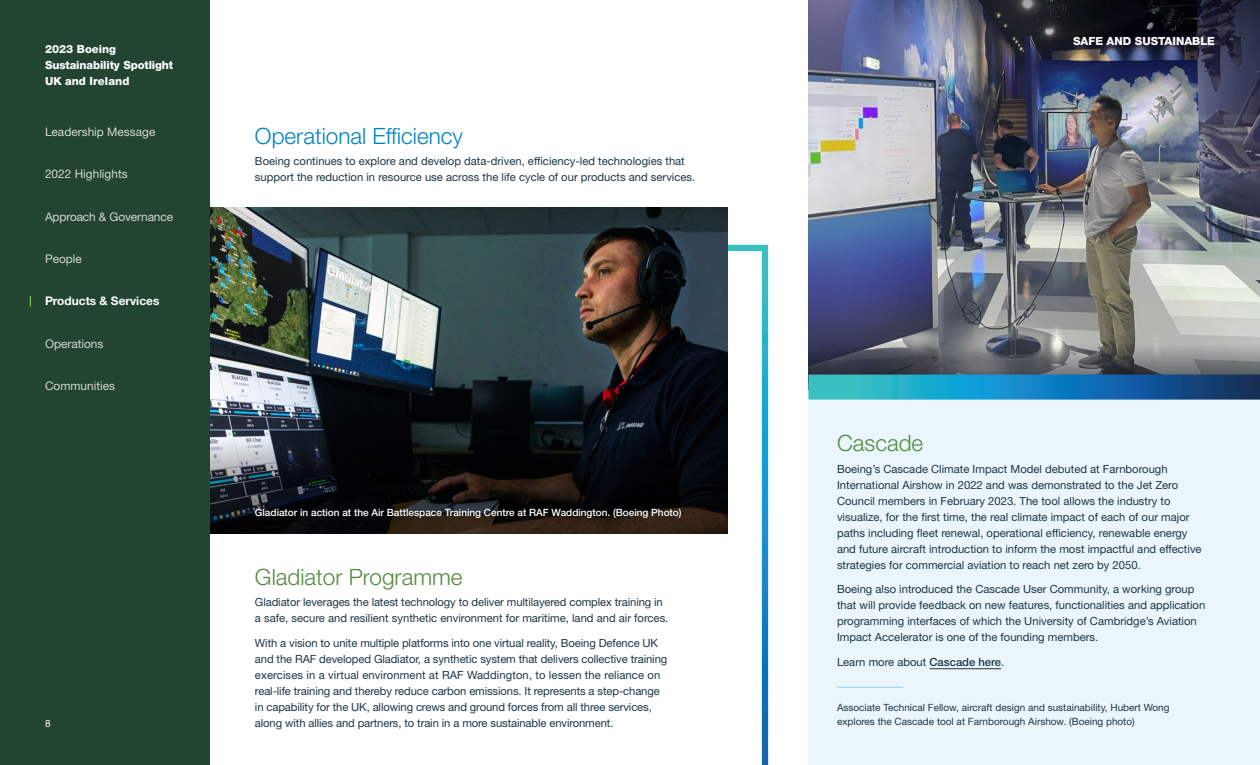
<style>
.page{position:relative;width:1260px;height:765px;background:#fff}
.page>*{position:absolute;margin:0;border:0;box-sizing:border-box;transform-origin:0 0}
.Headline_-_Spotlight{font:300 22.5px "Helvetica Neue LT Std";color:#528b3e}
.Headline{font:300 22.5px "Helvetica Neue LT Std";color:#0082c3}
.Navigation{font:11.88px "Helvetica Neue LT Std";color:#d4d6d4}
.Navigation-2{font:700 11.88px "Helvetica Neue LT Std";color:#fff}
.Body_Text{font:11.25px/16px "Helvetica Neue LT Std";color:#1d3646}
.Headline-2{font:800 11.25px/16px "Helvetica Neue LT Std";color:#fff}
.t1{font:10px/13.8px "Helvetica Neue LT Std";color:#1d3646}
.t2{font:500 10px "Helvetica Neue LT Std";color:#fff}
.t3{font:10px "Helvetica Neue LT Std";color:#fff}
.s1{font-weight:500}
</style>
<div class="page">
<img style="left:808px;top:0;width:452px;height:331px">
<svg style="left:808px;top:331px;width:452px;height:44px;background:#6c6f75"></svg>
<div style="left:808px;top:391px;width:452px;height:374px;background:#ebf6fc"></div>
<img style="left:895px;top:0;width:365px;height:114px">
<svg style="left:727px;top:245px;width:41px;height:520px"></svg>
<img style="left:210px;top:207px;width:517px;height:231px">
<svg style="left:210px;top:438px;width:517px;height:96px;background:#171718"></svg>
<svg style="left:808px;top:375px;width:452px;height:25px;background:#1d82b2"></svg>
<hr style="left:930px;top:669px;width:71px;height:1px;background:#1d3646">
<hr style="left:837px;top:687px;width:66px;height:1px;background:#a3d8f4">
<div style="left:0;top:0;width:210px;height:765px;background:#224431"></div>
<p class="Headline-2" style="left:45px;top:41px;width:130px">2023 Boeing<br>Sustainability Spotlight<br>UK and Ireland</p>
<p class="Navigation" style="left:45px;top:125px;width:112px">Leadership Message</p>
<p class="Navigation" style="left:45px;top:167px;width:84px">2022 Highlights</p>
<p class="Navigation" style="left:45px;top:209px;width:130px">Approach &amp; Governance</p>
<p class="Navigation" style="left:45px;top:252px;width:38px">People</p>
<p class="Navigation-2" style="left:45px;top:294px;width:116px">Products &amp; Services</p>
<p class="Navigation" style="left:45px;top:336px;width:60px">Operations</p>
<p class="Navigation" style="left:45px;top:379px;width:72px">Communities</p>
<p class="t3" style="left:45px;top:718px;width:7px">8</p>
<p class="Headline" style="left:255px;top:122px;width:209px">Operational Efficiency</p>
<p class="Body_Text" style="left:255px;top:153px;width:442px">Boeing continues to explore and develop data-driven, efficiency-led technologies that support the reduction in resource use across the life cycle of our products and services.</p>
<p class="t2" style="left:255px;top:506px;width:428px">Gladiator in action at the Air Battlespace Training Centre at RAF Waddington. (Boeing Photo)</p>
<p class="Headline_-_Spotlight" style="left:255px;top:563px;width:209px">Gladiator Programme</p>
<p class="Body_Text" style="left:255px;top:594px;width:415px">Gladiator leverages the latest technology to deliver multilayered complex training in a safe, secure and resilient synthetic environment for maritime, land and air forces.</p>
<p class="Body_Text" style="left:255px;top:635px;width:414px">With a vision to unite multiple platforms into one virtual reality, Boeing Defence UK and the RAF developed Gladiator, a synthetic system that delivers collective training exercises in a virtual environment at RAF Waddington, to lessen the reliance on real-life training and thereby reduce carbon emissions. It represents a step-change in capability for the UK, allowing crews and ground forces from all three services, along with allies and partners, to train in a more sustainable environment.</p>
<p class="Headline-2" style="left:1073px;top:33px;width:143px">SAFE AND SUSTAINABLE</p>
<p class="Headline_-_Spotlight" style="left:837px;top:430px;width:88px">Cascade</p>
<p class="Body_Text" style="left:837px;top:461px;width:366px">Boeing’s Cascade Climate Impact Model debuted at Farnborough International Airshow in 2022 and was demonstrated to the Jet Zero Council members in February 2023. The tool allows the industry to visualize, for the first time, the real climate impact of each of our major paths including fleet renewal, operational efficiency, renewable energy and future aircraft introduction to inform the most impactful and effective strategies for commercial aviation to reach net zero by 2050.</p>
<p class="Body_Text" style="left:837px;top:581px;width:370px">Boeing also introduced the Cascade User Community, a working group that will provide feedback on new features, functionalities and application programming interfaces of which the University of Cambridge’s Aviation Impact Accelerator is one of the founding members.</p>
<p class="Body_Text" style="left:837px;top:654px;width:169px">Learn more about <span class="s1">Cascade here</span>.</p>
<p class="t1" style="left:837px;top:700px;width:334px">Associate Technical Fellow, aircraft design and sustainability, Hubert Wong explores the Cascade tool at Farnborough Airshow. (Boeing photo)</p>
</div>
